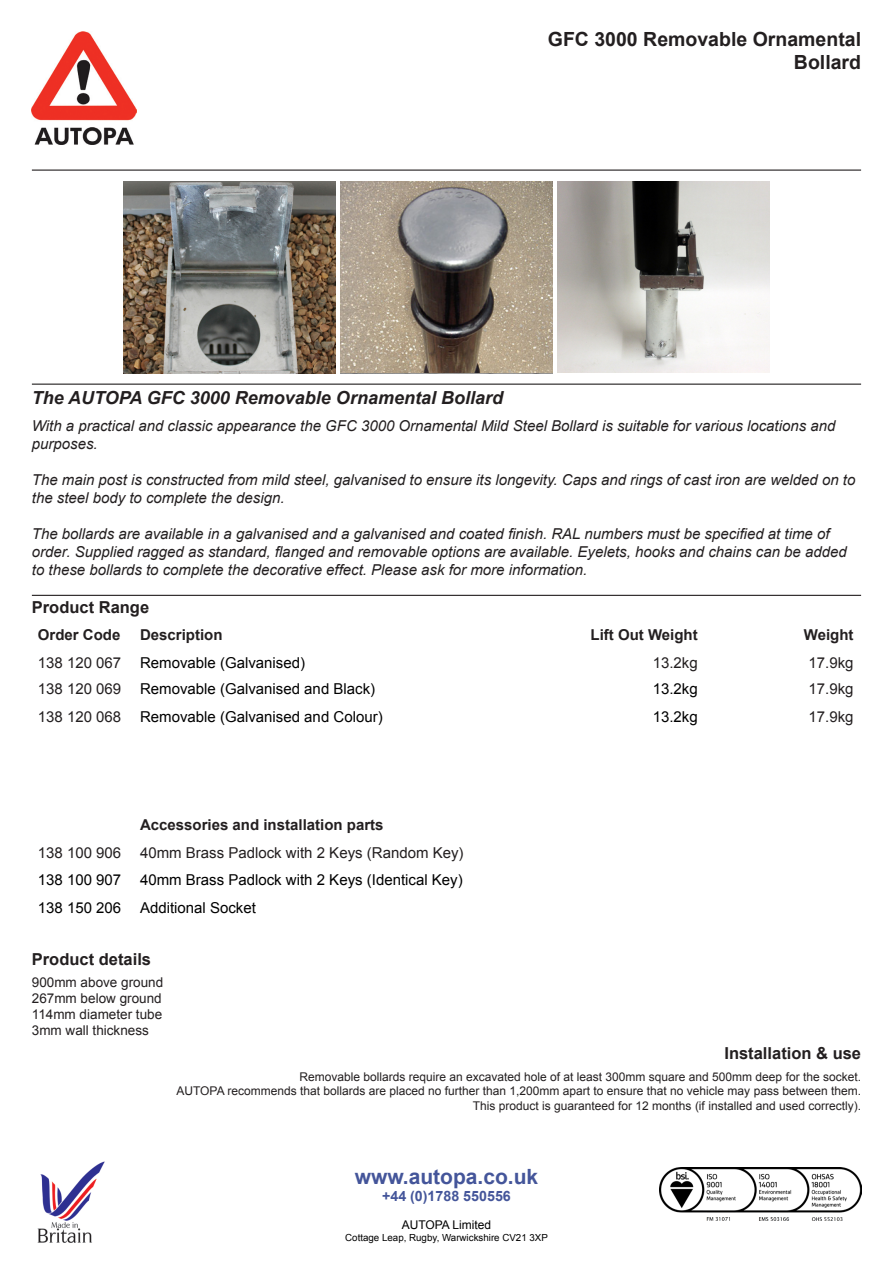
<style>
.page{position:relative;width:893px;height:1263px;background:#fff}
.page>*{position:absolute;margin:0;border:0;box-sizing:border-box;transform-origin:0 0}
.t1{font:700 21px "Arial";color:#44559a}
.t2{font:700 19.5px/23.4px "Arial";color:#231f20;text-align:right}
.t3{font:italic 700 18px "Arial";color:#231f20}
.t4{font:700 16.5px "Arial";color:#231f20}
.t5{font:italic 15px/18px "Arial";color:#231f20}
.t6{font:15px "Arial";color:#000}
.t7{font:15px "Arial";color:#231f20}
.t8{font:700 15px "Arial";color:#231f20}
.t9{font:700 14.25px "Arial";color:#44559a}
.t10{font:13.5px "Arial";color:#231f20}
.t11{font:12px "Arial";color:#231f20}
.t12{font:12px "Arial";color:#000}
.t13{font:9.75px "Arial";color:#000}
</style>
<div class="page">
<img style="left:32px;top:32px;width:104px;height:113px">
<hr style="left:32px;top:170px;width:829px;height:1px;background:#231f20">
<hr style="left:32px;top:384px;width:829px;height:1px;background:#231f20">
<hr style="left:32px;top:595px;width:829px;height:1px;background:#231f20">
<img style="left:37px;top:1161px;width:68px;height:82px">
<img style="left:659px;top:1167px;width:202px;height:54px">
<img style="left:123px;top:182px;width:213px;height:191px">
<img style="left:557px;top:182px;width:213px;height:190px">
<img style="left:340px;top:182px;width:213px;height:191px">
<p class="t2" style="left:548px;top:28px;width:315px">GFC 3000 Removable Ornamental<br>Bollard</p>
<p class="t3" style="left:32px;top:386px;width:473px">The AUTOPA GFC 3000 Removable Ornamental Bollard</p>
<p class="t5" style="left:32px;top:416px;width:805px">With a practical and classic appearance the GFC 3000 Ornamental Mild Steel Bollard is suitable for various locations and purposes.</p>
<p class="t5" style="left:32px;top:470px;width:825px">The main post is constructed from mild steel, galvanised to ensure its longevity. Caps and rings of cast iron are welded on to the steel body to complete the design.</p>
<p class="t5" style="left:32px;top:524px;width:816px">The bollards are available in a galvanised and a galvanised and coated finish. RAL numbers must be specified at time of order. Supplied ragged as standard, flanged and removable options are available. Eyelets, hooks and chains can be added to these bollards to complete the decorative effect. Please ask for more information.</p>
<p class="t4" style="left:32px;top:596px;width:119px">Product Range</p>
<p class="t8" style="left:38px;top:625px;width:84px">Order Code</p>
<p class="t8" style="left:140px;top:625px;width:84px">Description</p>
<p class="t8" style="left:591px;top:625px;width:109px">Lift Out Weight</p>
<p class="t8" style="left:804px;top:625px;width:51px">Weight</p>
<p class="t7" style="left:38px;top:653px;width:85px">138 120 067</p>
<p class="t6" style="left:140px;top:653px;width:167px">Removable (Galvanised)</p>
<p class="t7" style="left:653px;top:653px;width:47px">13.2kg</p>
<p class="t7" style="left:808px;top:653px;width:47px">17.9kg</p>
<p class="t7" style="left:38px;top:679px;width:85px">138 120 069</p>
<p class="t6" style="left:140px;top:679px;width:237px">Removable (Galvanised and Black)</p>
<p class="t6" style="left:653px;top:679px;width:47px">13.2kg</p>
<p class="t7" style="left:808px;top:679px;width:47px">17.9kg</p>
<p class="t7" style="left:38px;top:706px;width:85px">138 120 068</p>
<p class="t6" style="left:140px;top:706px;width:244px">Removable (Galvanised and Colour)</p>
<p class="t6" style="left:653px;top:706px;width:47px">13.2kg</p>
<p class="t7" style="left:808px;top:706px;width:47px">17.9kg</p>
<p class="t8" style="left:140px;top:815px;width:245px">Accessories and installation parts</p>
<p class="t7" style="left:38px;top:842px;width:85px">138 100 906</p>
<p class="t7" style="left:140px;top:842px;width:325px">40mm Brass Padlock with 2 Keys (Random Key)</p>
<p class="t6" style="left:38px;top:870px;width:85px">138 100 907</p>
<p class="t6" style="left:140px;top:870px;width:324px">40mm Brass Padlock with 2 Keys (Identical Key)</p>
<p class="t6" style="left:38px;top:898px;width:85px">138 150 206</p>
<p class="t6" style="left:140px;top:898px;width:117px">Additional Socket</p>
<p class="t4" style="left:32px;top:948px;width:121px">Product details</p>
<p class="t10" style="left:32px;top:973px;width:133px">900mm above ground</p>
<p class="t10" style="left:32px;top:989px;width:131px">267mm below ground</p>
<p class="t10" style="left:32px;top:1006px;width:132px">114mm diameter tube</p>
<p class="t10" style="left:32px;top:1022px;width:119px">3mm wall thickness</p>
<p class="t4" style="left:724px;top:1042px;width:138px">Installation &amp; use</p>
<p class="t11" style="left:299px;top:1069px;width:563px">Removable bollards require an excavated hole of at least 300mm square and 500mm deep for the socket.</p>
<p class="t11" style="left:176px;top:1083px;width:686px">AUTOPA recommends that bollards are placed no further than 1,200mm apart to ensure that no vehicle may pass between them.</p>
<p class="t11" style="left:473px;top:1097px;width:390px">This product is guaranteed for 12 months (if installed and used correctly).</p>
<p class="t1" style="left:355px;top:1162px;width:185px">www.autopa.co.uk</p>
<p class="t9" style="left:382px;top:1186px;width:130px">+44 (0)1788 550556</p>
<p class="t12" style="left:402px;top:1217px;width:91px">AUTOPA Limited</p>
<p class="t13" style="left:345px;top:1231px;width:204px">Cottage Leap, Rugby, Warwickshire CV21 3XP</p>
</div>
